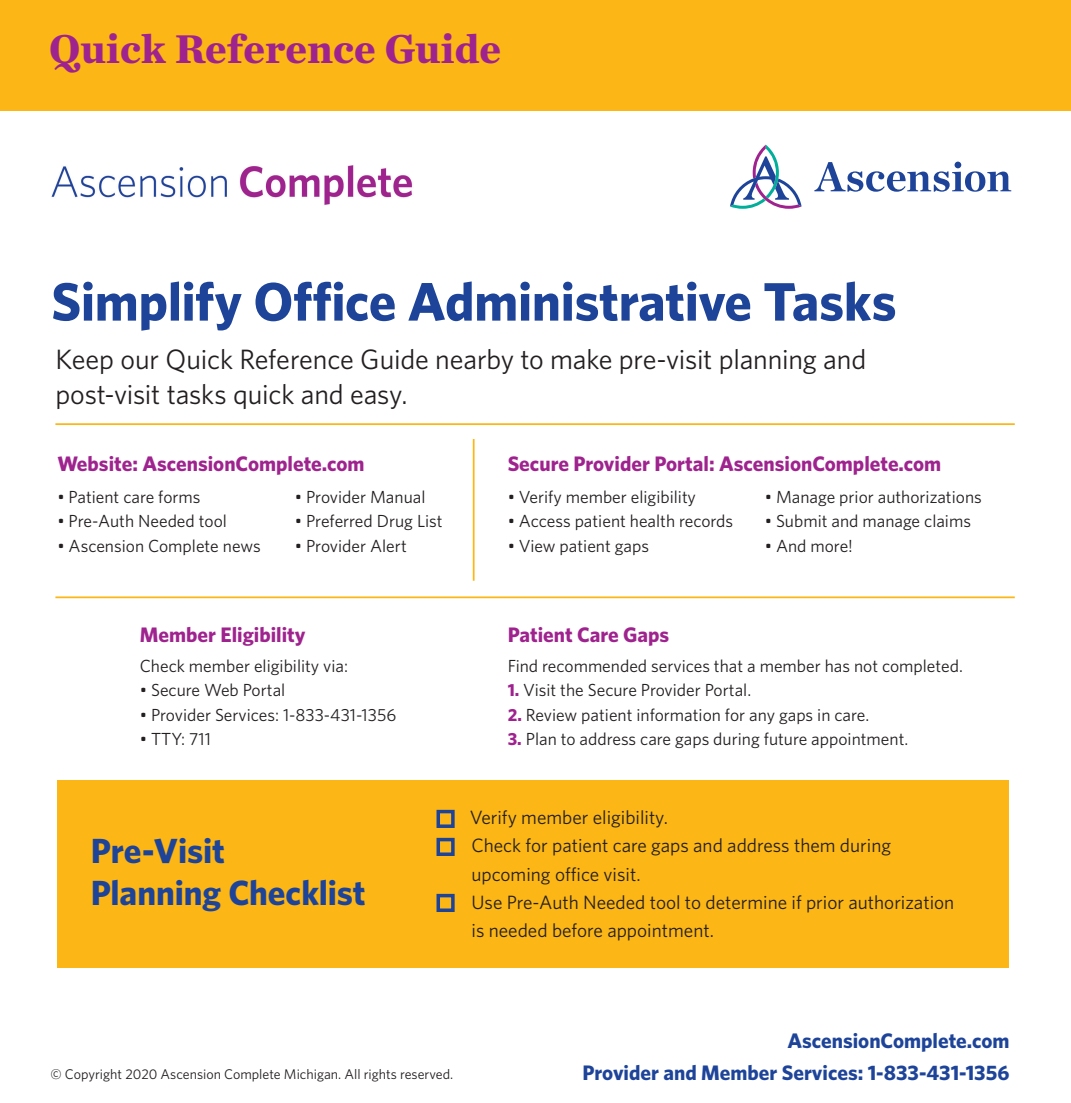
<style>
.page{position:relative;width:1071px;height:1103px;background:#fff}
.page>*{position:absolute;margin:0;border:0;box-sizing:border-box;transform-origin:0 0}
.Subhead_1{font:700 54.25px "Whitney";letter-spacing:-.005em;color:#1e4499}
.Subhead_1-2{font:700 42px "Chronicle Text G1";color:#9f238e}
.Subhead_1-3{font:700 35px/42px "Whitney";letter-spacing:-.005em;color:#1e4499}
.Subhead_1-4{font:28px/35px "Whitney";letter-spacing:-.005em;color:#231f20}
.Body{font:700 21px "Whitney";color:#9f238e}
.Body-2{font:700 21px "Whitney";color:#1e4499}
.Body-3{font:19.25px/28px "Whitney";color:#231f20}
.Body-4{font:17.5px "Whitney";color:#231f20}
.Body-5{font:14px "Whitney";color:#231f20}
.s1{font-weight:700;color:#9f238e}
</style>
<div class="page">
<svg style="left:730px;top:145px;width:72px;height:64px"></svg>
<svg style="left:814px;top:162px;width:197px;height:30px"></svg>
<img style="left:51px;top:165px;width:362px;height:40px">
<div style="left:0;top:0;width:1071px;height:110px;background:#fcb615"></div>
<div style="left:57px;top:780px;width:951px;height:187px;background:#fcb615"></div>
<hr style="left:55px;top:423px;width:960px;height:2px;background:#fcb615">
<hr style="left:55px;top:596px;width:960px;height:2px;background:#fcb615">
<hr style="left:473px;top:439px;width:2px;height:141px;background:#fcb615">
<div style="left:437px;top:809px;width:18px;height:19px;border:4px solid #1e4499"></div>
<div style="left:437px;top:837px;width:18px;height:19px;border:4px solid #1e4499"></div>
<div style="left:437px;top:893px;width:18px;height:19px;border:4px solid #1e4499"></div>
<p class="Subhead_1-2" style="left:49px;top:15px;width:454px">Quick Reference Guide</p>
<p class="Subhead_1" style="left:51px;top:265px;width:847px">Simplify Office Administrative Tasks</p>
<p class="Subhead_1-4" style="left:55px;top:341px;width:812px">Keep our Quick Reference Guide nearby to make pre-visit planning and post-visit tasks quick and easy.</p>
<p class="Body" style="left:57px;top:449px;width:309px">Website: AscensionComplete.com</p>
<p class="Body-4" style="left:57px;top:485px;width:145px">• Patient care forms</p>
<p class="Body-4" style="left:57px;top:509px;width:171px">• Pre-Auth Needed tool</p>
<p class="Body-4" style="left:57px;top:534px;width:205px">• Ascension Complete news</p>
<p class="Body-4" style="left:295px;top:485px;width:132px">• Provider Manual</p>
<p class="Body-4" style="left:295px;top:509px;width:149px">• Preferred Drug List</p>
<p class="Body-4" style="left:295px;top:534px;width:113px">• Provider Alert</p>
<p class="Body" style="left:508px;top:449px;width:435px">Secure Provider Portal: AscensionComplete.com</p>
<p class="Body-4" style="left:508px;top:485px;width:190px">• Verify member eligibility</p>
<p class="Body-4" style="left:508px;top:509px;width:227px">• Access patient health records</p>
<p class="Body-4" style="left:508px;top:534px;width:143px">• View patient gaps</p>
<p class="Body-4" style="left:765px;top:485px;width:219px">• Manage prior authorizations</p>
<p class="Body-4" style="left:765px;top:509px;width:208px">• Submit and manage claims</p>
<p class="Body-4" style="left:765px;top:534px;width:90px">• And more!</p>
<p class="Body" style="left:140px;top:620px;width:167px">Member Eligibility</p>
<p class="Body-4" style="left:140px;top:654px;width:210px">Check member eligibility via:</p>
<p class="Body-4" style="left:140px;top:678px;width:147px">• Secure Web Portal</p>
<p class="Body-4" style="left:140px;top:703px;width:258px">• Provider Services: 1-833-431-1356</p>
<p class="Body-4" style="left:140px;top:727px;width:73px">• TTY: 711</p>
<p class="Subhead_1-3" style="left:91px;top:828px;width:276px">Pre-Visit<br>Planning Checklist</p>
<p class="Body" style="left:508px;top:620px;width:163px">Patient Care Gaps</p>
<p class="Body-4" style="left:508px;top:654px;width:457px">Find recommended services that a member has not completed.</p>
<p class="Body-4" style="left:508px;top:678px;width:245px"><span class="s1">1.</span> Visit the Secure Provider Portal.</p>
<p class="Body-4" style="left:508px;top:703px;width:363px"><span class="s1">2.</span> Review patient information for any gaps in care.</p>
<p class="Body-4" style="left:508px;top:727px;width:402px"><span class="s1">3.</span> Plan to address care gaps during future appointment.</p>
<p class="Body-3" style="left:470px;top:803px;width:200px">Verify member eligibility.</p>
<p class="Body-3" style="left:472px;top:831px;width:421px">Check for patient care gaps and address them during upcoming office visit.</p>
<p class="Body-3" style="left:472px;top:887px;width:484px">Use Pre-Auth Needed tool to determine if prior authorization is needed before appointment.</p>
<p class="Body-5" style="left:51px;top:1064px;width:404px">© Copyright 2020 Ascension Complete Michigan. All rights reserved.</p>
<p class="Body-2" style="left:787px;top:1026px;width:224px">AscensionComplete.com</p>
<p class="Body-2" style="left:582px;top:1058px;width:429px">Provider and Member Services: 1-833-431-1356</p>
</div>
